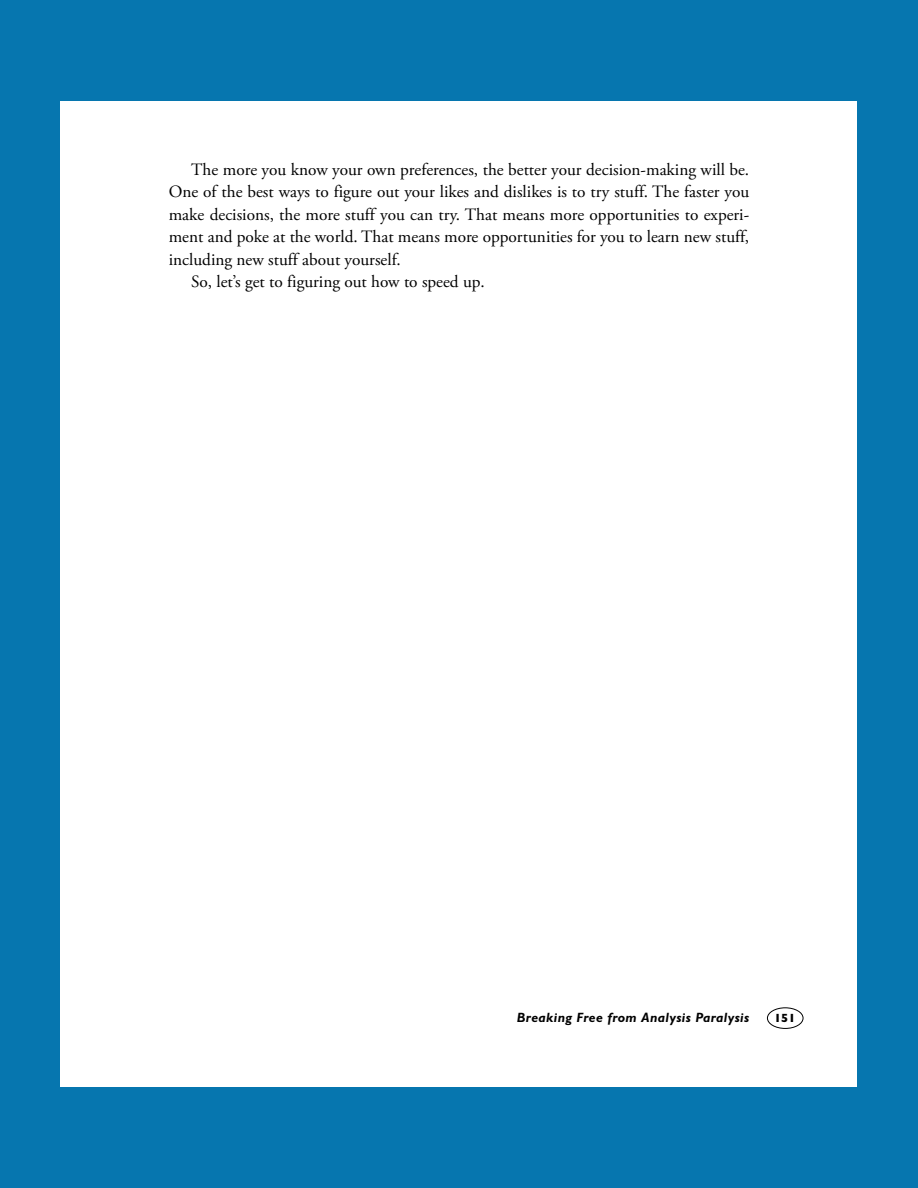
<style>
.page{position:relative;width:918px;height:1188px;background:#0676af}
.page>*{position:absolute;margin:0;border:0;box-sizing:border-box;transform-origin:0 0}
.t1{font:17.25px "Adobe Garamond Pro";color:#000}
.t2{font:italic 700 13.5px "Gill Sans MT Std";letter-spacing:.03em;color:#000}
.t3{font:800 12px "Gill Sans MT Std";color:#000}
</style>
<div class="page">
<div style="left:61px;top:101px;width:796px;height:986px;background:#fff"></div>
<div style="left:767px;top:1008px;width:36px;height:21px;border:1px solid #000;border-radius:50%"></div>
<p class="t1" style="left:191px;top:159px;width:559px">The more you know your own preferences, the better your decision-making will be.</p>
<p class="t1" style="left:169px;top:181px;width:582px">One of the best ways to figure out your likes and dislikes is to try stuff. The faster you</p>
<p class="t1" style="left:169px;top:204px;width:582px">make decisions, the more stuff you can try. That means more opportunities to experi-</p>
<p class="t1" style="left:169px;top:226px;width:582px">ment and poke at the world. That means more opportunities for you to learn new stuff,</p>
<p class="t1" style="left:169px;top:249px;width:233px">including new stuff about yourself.</p>
<p class="t1" style="left:191px;top:271px;width:295px">So, let’s get to figuring out how to speed up.</p>
<p class="t2" style="left:517px;top:1009px;width:234px">Breaking Free from Analysis Paralysis</p>
<p class="t3" style="left:774px;top:1011px;width:23px">151</p>
</div>
